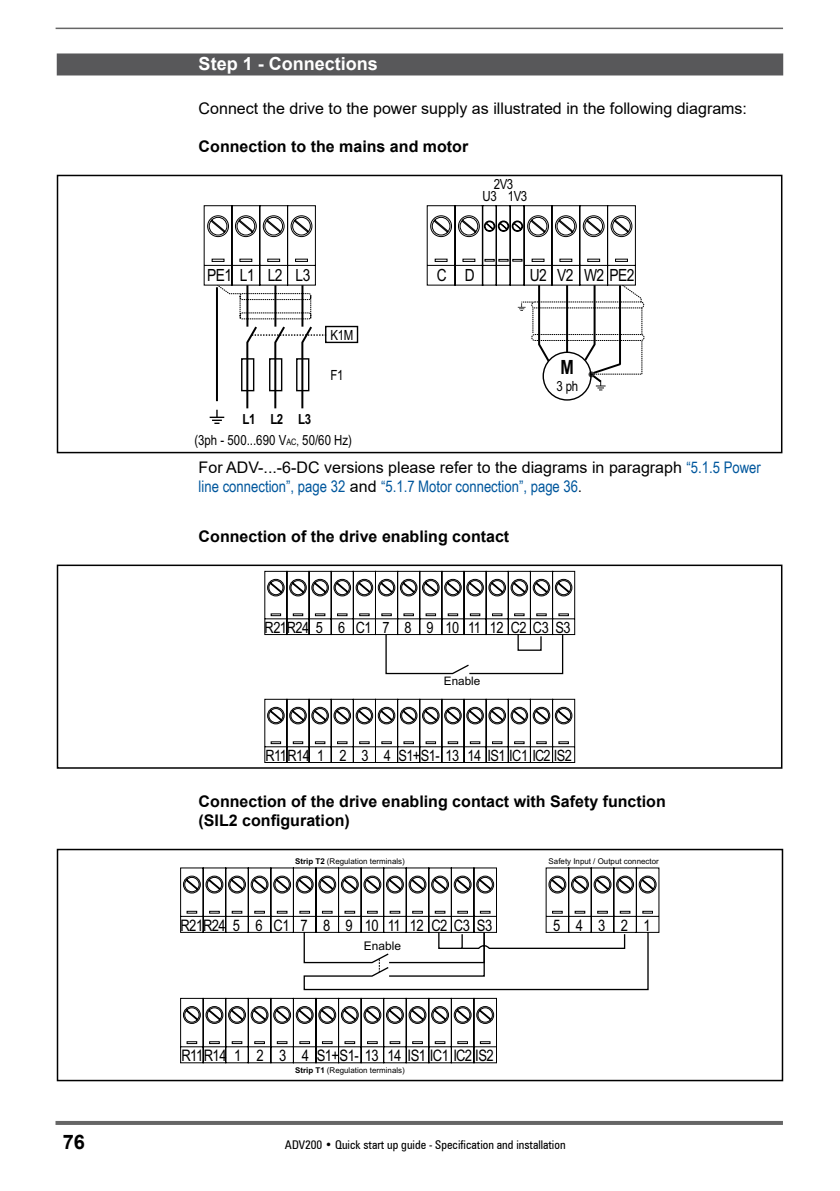
<style>
.page{position:relative;width:840px;height:1191px;background:#fff}
.page>*{position:absolute;margin:0;border:0;box-sizing:border-box;transform-origin:0 0}
.t1{font:700 20px "Arial";color:#000}
.t2{font:700 19.6px "Arial Narrow";color:#000}
.t3{font:700 18px "Arial";color:#fff}
.t4{font:16.8px "Arial Narrow";letter-spacing:-.035em;color:#000}
.t5{font:16px "Arial";color:#000}
.t6{font:700 16px/19.2px "Arial";color:#000}
.t7{font:16px "Arial Narrow";letter-spacing:-.035em;color:#000}
.t8{font:16px "Arial Narrow";color:#00579d}
.t9{font:15.6px "Arial Narrow";letter-spacing:-.035em;color:#000}
.t10{font:14px/12px "Arial Narrow";letter-spacing:-.015em;color:#000}
.t11{font:700 14px "Arial Narrow";color:#000}
.t12{font:condensed 12px "Zurich BT";color:#000}
.t13{font:12px "Arial";color:#000}
.t14{font:11.6px "Arial";color:#000}
.t15{font:8px "Arial";color:#000}
.s1{font-size:9px}
.s2{font-size:11.2px}
.s3{font-family:"Arial Narrow";color:#00579d}
.s4{font-family:"Arial";color:#000}
.s5{color:#000}
.s6{font-weight:700}
</style>
<div class="page">
<hr style="left:55px;top:1121px;width:727px;height:4px;background:#666">
<hr style="left:56px;top:28px;width:726px;height:1px;background:#666">
<div style="left:57px;top:53px;width:725px;height:22px;background:#58585a"></div>
<div style="left:531px;top:302px;width:112px;height:6px;border:1px dashed #000;border-radius:3px"></div>
<div style="left:531px;top:334px;width:113px;height:7px;border:1px dashed #000;border-radius:3px"></div>
<svg style="left:203px;top:205px;width:439px;height:219px"></svg>
<div style="left:57px;top:175px;width:725px;height:278px;border:2px solid #000"></div>
<svg style="left:264px;top:698px;width:311px;height:65px"></svg>
<svg style="left:264px;top:570px;width:311px;height:105px"></svg>
<div style="left:57px;top:564px;width:725px;height:204px;border:2px solid #000"></div>
<svg style="left:180px;top:997px;width:317px;height:66px"></svg>
<svg style="left:180px;top:867px;width:479px;height:123px"></svg>
<div style="left:57px;top:848px;width:725px;height:233px;border:2px solid #000"></div>
<p class="t3" style="left:198px;top:51px;width:181px">Step 1 - Connections</p>
<p class="t5" style="left:198px;top:97px;width:549px">Connect the drive to the power supply as illustrated in the following diagrams:</p>
<p class="t6" style="left:198px;top:137px;width:271px">Connection to the mains and motor</p>
<p class="t4" style="left:207px;top:269px;width:26px">PE1</p>
<p class="t4" style="left:240px;top:269px;width:72px">L1 L2 L3</p>
<p class="t11" style="left:242px;top:414px;width:70px">L1 L2 L3</p>
<p class="t10" style="left:330px;top:330px;width:24px">K1M</p>
<p class="t10" style="left:330px;top:370px;width:14px">F1</p>
<p class="t10" style="left:194px;top:435px;width:159px">(3ph - 500...690 <span class="s1">AC</span><span class="s2">,</span> 50/60 Hz)</p>
<p class="t10" style="left:278px;top:435px;width:9px">V</p>
<p class="t10" style="left:507px;top:179px;width:21px;text-indent:-14px">2V3<br>1V3</p>
<p class="t10" style="left:482px;top:191px;width:16px">U3</p>
<p class="t4" style="left:436px;top:269px;width:39px">C D</p>
<p class="t4" style="left:529px;top:269px;width:106px">U2 V2 W2 PE2</p>
<p class="t2" style="left:560px;top:360px;width:15px">M</p>
<p class="t10" style="left:556px;top:381px;width:23px">3 ph</p>
<p class="t5" style="left:198px;top:456px;width:563px">For ADV-...-6-DC versions please refer to the diagrams in paragraph <span class="s3">“5.1.5 Power</span></p>
<p class="t8" style="left:198px;top:474px;width:384px">line connection”, page 32 <span class="s4">and</span> “5.1.7 Motor connection”, page 36<span class="s5">.</span></p>
<p class="t6" style="left:198px;top:527px;width:312px">Connection of the drive enabling contact</p>
<p class="t9" style="left:264px;top:621px;width:307px">R21R24 5 6 C1 7 8 9 10 11 12 C2 C3 S3</p>
<p class="t14" style="left:443px;top:674px;width:38px">Enable</p>
<p class="t9" style="left:265px;top:749px;width:308px">R11R14 1 2 3 4 S1+S1- 13 14 IS1 IC1 IC2 IS2</p>
<p class="t6" style="left:198px;top:792px;width:468px">Connection of the drive enabling contact with Safety function (SIL2 configuration)</p>
<p class="t15" style="left:295px;top:858px;width:111px"><span class="s6">Strip T2</span> (Regulation terminals)</p>
<p class="t15" style="left:548px;top:858px;width:112px">Safety Input / Output connector</p>
<p class="t7" style="left:180px;top:919px;width:313px">R21R24 5 6 C1 7 8 9 10 11 12 C2 C3 S3</p>
<p class="t13" style="left:363px;top:941px;width:39px">Enable</p>
<p class="t7" style="left:181px;top:1049px;width:314px">R11R14 1 2 3 4 S1+S1- 13 14 IS1 IC1 IC2 IS2</p>
<p class="t15" style="left:295px;top:1067px;width:111px"><span class="s6">Strip T1</span> (Regulation terminals)</p>
<p class="t7" style="left:553px;top:919px;width:99px">54321</p>
<p class="t1" style="left:63px;top:1127px;width:24px">76</p>
<p class="t12" style="left:285px;top:1137px;width:282px">ADV200 • Quick start up guide - Specification and installation</p>
</div>
